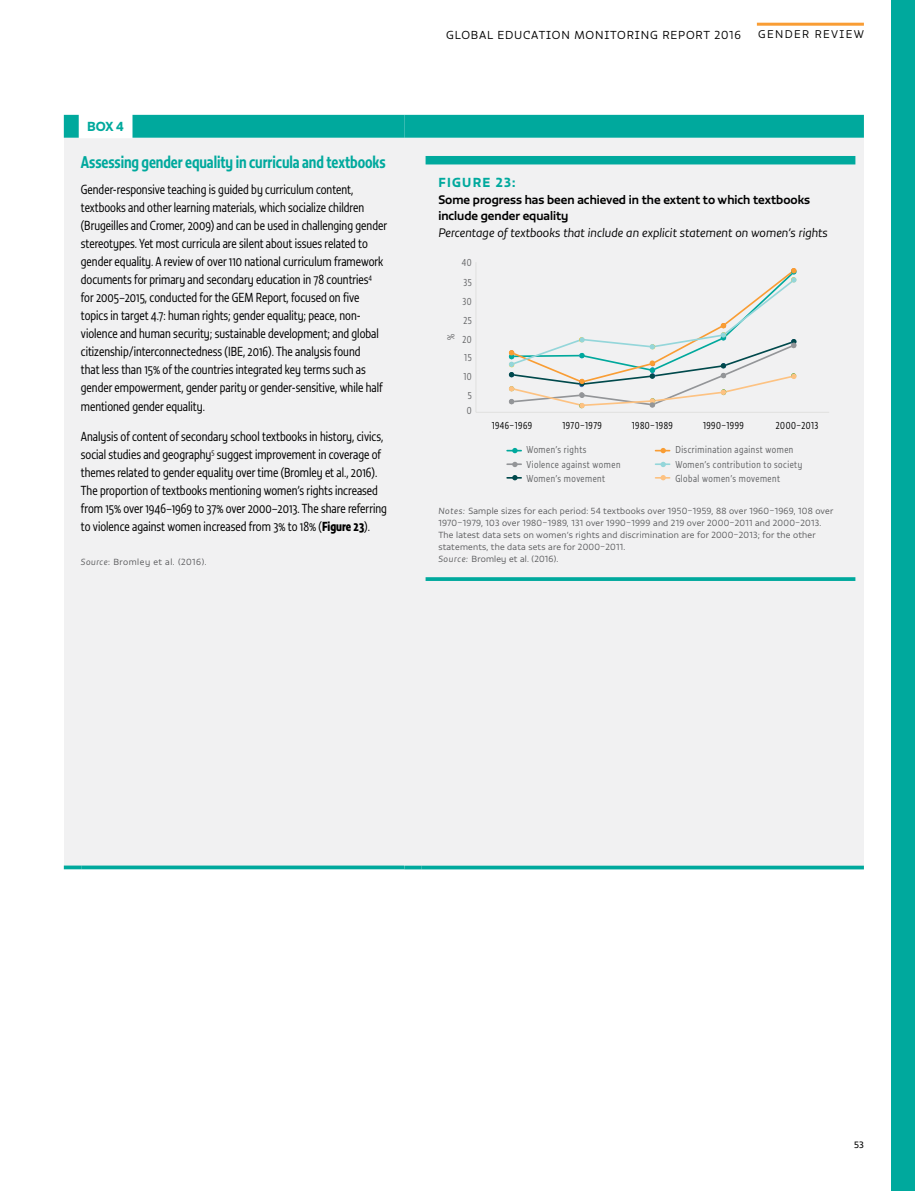
<style>
.page{position:relative;width:915px;height:1191px;background:#fff}
.page>*{position:absolute;margin:0;border:0;box-sizing:border-box;transform-origin:0 0}
.t1{font:500 16.5px "Vita Cond Std";letter-spacing:-.005em;color:#00a99d}
.t2{font:300 12.75px/18px "Vita Cond Std";color:#000}
.t3{font:12.75px "Vita Std Bld";letter-spacing:.1em;color:#00a99d}
.t4{font:500 12px/16.5px "Vita Std";color:#000}
.t5{font:italic 300 12px "Vita Std";color:#000}
.t6{font:300 11.25px "Vita Std";letter-spacing:.075em;color:#000}
.t7{font:300 10.8px "Vita Std";letter-spacing:.13em;color:#000}
.t8{font:300 9.75px/14.4px "Vita Cond Std";letter-spacing:.05em;color:#636466}
.t9{font:300 9.75px "Vita Cond Std";letter-spacing:.05em;color:#000}
.t10{font:9px "Vita Std";color:#000}
.t11{font:300 8.7px/12px "Vita Std";letter-spacing:.025em;color:#58595b}
.t12{font:300 8.7px "Vita Std";letter-spacing:.06em;color:#58595b}
.s1{font-family:"Vita Cond Std Bld";font-weight:400}
.s2{font-style:italic}
</style>
<div class="page">
<div style="left:890px;top:0;width:24px;height:1191px;background:#00a99d"></div>
<hr style="left:756px;top:23px;width:107px;height:3px;background:#f99d34">
<div style="left:64px;top:138px;width:340px;height:729px;background:#f1f1f2"></div>
<svg style="left:64px;top:865px;width:17px;height:4px"></svg>
<svg style="left:81px;top:865px;width:323px;height:4px"></svg>
<svg style="left:64px;top:115px;width:799px;height:23px;background:#14afa4"></svg>
<div style="left:404px;top:138px;width:459px;height:729px;background:#f1f1f2"></div>
<svg style="left:404px;top:865px;width:17px;height:4px"></svg>
<svg style="left:421px;top:865px;width:442px;height:4px;background:#28b5ab"></svg>
<div style="left:425px;top:156px;width:430px;height:8px;background:#00a99d"></div>
<svg style="left:425px;top:577px;width:430px;height:4px;background:#0eada2"></svg>
<hr style="left:475px;top:262px;width:1px;height:150px;background:#e0e0df">
<hr style="left:476px;top:412px;width:352px;height:1px;background:#e0e0df">
<svg style="left:507px;top:448px;width:14px;height:5px"></svg>
<svg style="left:507px;top:462px;width:14px;height:5px"></svg>
<svg style="left:507px;top:475px;width:14px;height:5px"></svg>
<svg style="left:655px;top:448px;width:14px;height:5px"></svg>
<svg style="left:655px;top:462px;width:14px;height:5px"></svg>
<svg style="left:655px;top:475px;width:14px;height:5px"></svg>
<svg style="left:508px;top:268px;width:288px;height:140px"></svg>
<p class="t3" style="left:87px;top:118px;width:38px">BOX 4</p>
<p class="t1" style="left:81px;top:151px;width:306px">Assessing gender equality in curricula and textbooks</p>
<p class="t2" style="left:81px;top:181px;width:308px">Gender-responsive teaching is guided by curriculum content, textbooks and other learning materials, which socialize children (Brugeilles and Cromer, 2009) and can be used in challenging gender stereotypes. Yet most curricula are silent about issues related to gender equality. A review of over 110 national curriculum framework documents for primary and secondary education in 78 countries<sup>4 </sup>for 2005–2015, conducted for the GEM Report, focused on five topics in target 4.7: human rights; gender equality; peace, non&shy;violence and human security; sustainable development; and global citizenship/interconnectedness (IBE, 2016). The analysis found<br>that less than 15% of the countries integrated key terms such as gender empowerment, gender parity or gender-sensitive, while half mentioned gender equality.</p>
<p class="t2" style="left:81px;top:428px;width:307px">Analysis of content of secondary school textbooks in history, civics, social studies and geography<sup>5</sup> suggest improvement in coverage of themes related to gender equality over time (Bromley et al., 2016).<br>The proportion of textbooks mentioning women’s rights increased from 15% over 1946–1969 to 37% over 2000–2013. The share referring to violence against women increased from 3% to 18% (<span class="s1">Figure 23</span>).</p>
<p class="t12" style="left:81px;top:556px;width:127px"><span class="s2">Source</span>: Bromley et al. (2016).</p>
<p class="t6" style="left:446px;top:27px;width:296px">GLOBAL EDUCATION MONITORING REPORT 2016</p>
<p class="t7" style="left:757px;top:28px;width:107px">GENDER REVIEW</p>
<p class="t3" style="left:438px;top:174px;width:79px">FIGURE 23:</p>
<p class="t4" style="left:438px;top:191px;width:373px">Some progress has been achieved in the extent to which textbooks include gender equality</p>
<p class="t5" style="left:438px;top:225px;width:391px">Percentage of textbooks that include an explicit statement on women’s rights</p>
<p class="t8" style="left:461px;top:253px;width:11px;line-height:19.2px">40<br>35</p>
<p class="t8" style="left:462px;top:292px;width:11px;line-height:19.2px;text-align:justify">30<br>25<br>20</p>
<p class="t8" style="left:463px;top:348px;width:10px;line-height:18.9px;text-align:center">15<br>10<br>5</p>
<p class="t8" style="left:444px;top:340px;width:8px;rotate:-90deg">%</p>
<p class="t8" style="left:466px;top:403px;width:6px">0</p>
<p class="t9" style="left:491px;top:419px;width:42px">1946–1969</p>
<p class="t9" style="left:562px;top:419px;width:41px">1970–1979</p>
<p class="t9" style="left:631px;top:419px;width:42px">1980–1989</p>
<p class="t9" style="left:702px;top:419px;width:42px">1990–1999</p>
<p class="t9" style="left:775px;top:419px;width:44px">2000–2013</p>
<p class="t8" style="left:526px;top:442px;width:95px">Women’s rights<br>Violence against women<br>Women’s movement</p>
<p class="t8" style="left:675px;top:442px;width:128px">Discrimination against women<br>Women’s contribution to society<br>Global women’s movement</p>
<p class="t11" style="left:438px;top:505px;width:396px"><span class="s2">Notes:</span> Sample sizes for each period: 54 textbooks over 1950–1959, 88 over 1960–1969, 108 over 1970–1979, 103 over 1980–1989, 131 over 1990–1999 and 219 over 2000–2011 and 2000–2013.<br>The latest data sets on women’s rights and discrimination are for 2000–2013; for the other statements, the data sets are for 2000–2011.<br><span class="s2">Source:</span> Bromley et al. (2016).</p>
<p class="t10" style="left:853px;top:1138px;width:11px">53</p>
</div>
